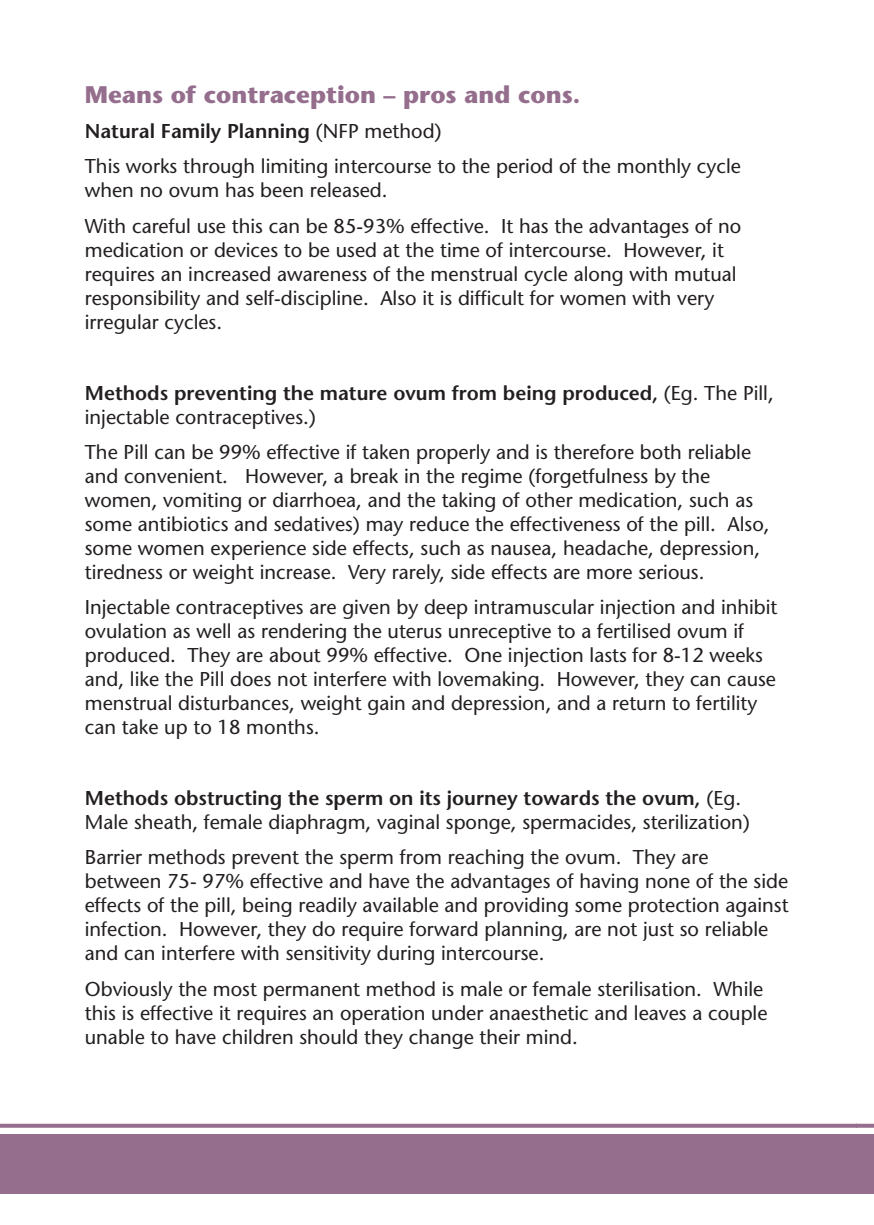
<style>
.page{position:relative;width:874px;height:1225px;background:#fff}
.page>*{position:absolute;margin:0;border:0;box-sizing:border-box;transform-origin:0 0}
.Sub_Head{font:700 24px "Stone Sans Std";color:#956e8e}
.Body{font:500 20px/24px "Stone Sans Std";color:#231f20}
.Body-2{font:600 20px/24px "Stone Sans Std";color:#231f20}
.s1{font-weight:500}
.s2{font-weight:600}
</style>
<div class="page">
<div style="left:0;top:1134px;width:856px;height:59px;background:#956e8e"></div>
<svg style="left:0;top:1123px;width:856px;height:4px;background:#a889a3"></svg>
<div style="left:856px;top:1134px;width:17px;height:59px;background:#956e8e"></div>
<svg style="left:856px;top:1123px;width:17px;height:4px"></svg>
<p class="Sub_Head" style="left:85px;top:80px;width:497px">Means of contraception – pros and cons.</p>
<p class="Body-2" style="left:85px;top:119px;width:358px">Natural Family Planning <span class="s1">(NFP method)</span></p>
<p class="Body" style="left:85px;top:154px;width:657px">This works through limiting intercourse to the period of the monthly cycle when no ovum has been released.</p>
<p class="Body" style="left:85px;top:214px;width:657px">With careful use this can be 85-93% effective. It has the advantages of no medication or devices to be used at the time of intercourse. However, it requires an increased awareness of the menstrual cycle along with mutual responsibility and self-discipline. Also it is difficult for women with very irregular cycles.</p>
<p class="Body-2" style="left:85px;top:380px;width:690px">Methods preventing the mature ovum from being produced, <span class="s1">(Eg. The Pill, injectable contraceptives.)</span></p>
<p class="Body" style="left:85px;top:440px;width:686px">The Pill can be 99% effective if taken properly and is therefore both reliable and convenient. However, a break in the regime (forgetfulness by the women, vomiting or diarrhoea, and the taking of other medication, such as some antibiotics and sedatives) may reduce the effectiveness of the pill. Also, some women experience side effects, such as nausea, headache, depression, tiredness or weight increase. Very rarely, side effects are more serious.</p>
<p class="Body" style="left:85px;top:595px;width:693px">Injectable contraceptives are given by deep intramuscular injection and inhibit ovulation as well as rendering the uterus unreceptive to a fertilised ovum if produced. They are about 99% effective. One injection lasts for 8-12 weeks and, like the Pill does not interfere with lovemaking. However, they can cause menstrual disturbances, weight gain and depression, and a return to fertility can take up to 18 months.</p>
<p class="Body" style="left:85px;top:786px;width:666px"><span class="s2">Methods obstructing the sperm on its journey towards the ovum,</span> (Eg.<br>Male sheath, female diaphragm, vaginal sponge, spermacides, sterilization)</p>
<p class="Body" style="left:85px;top:845px;width:705px">Barrier methods prevent the sperm from reaching the ovum. They are between 75- 97% effective and have the advantages of having none of the side effects of the pill, being readily available and providing some protection against infection. However, they do require forward planning, are not just so reliable and can interfere with sensitivity during intercourse.</p>
<p class="Body" style="left:85px;top:976px;width:683px">Obviously the most permanent method is male or female sterilisation. While this is effective it requires an operation under anaesthetic and leaves a couple unable to have children should they change their mind.</p>
</div>
